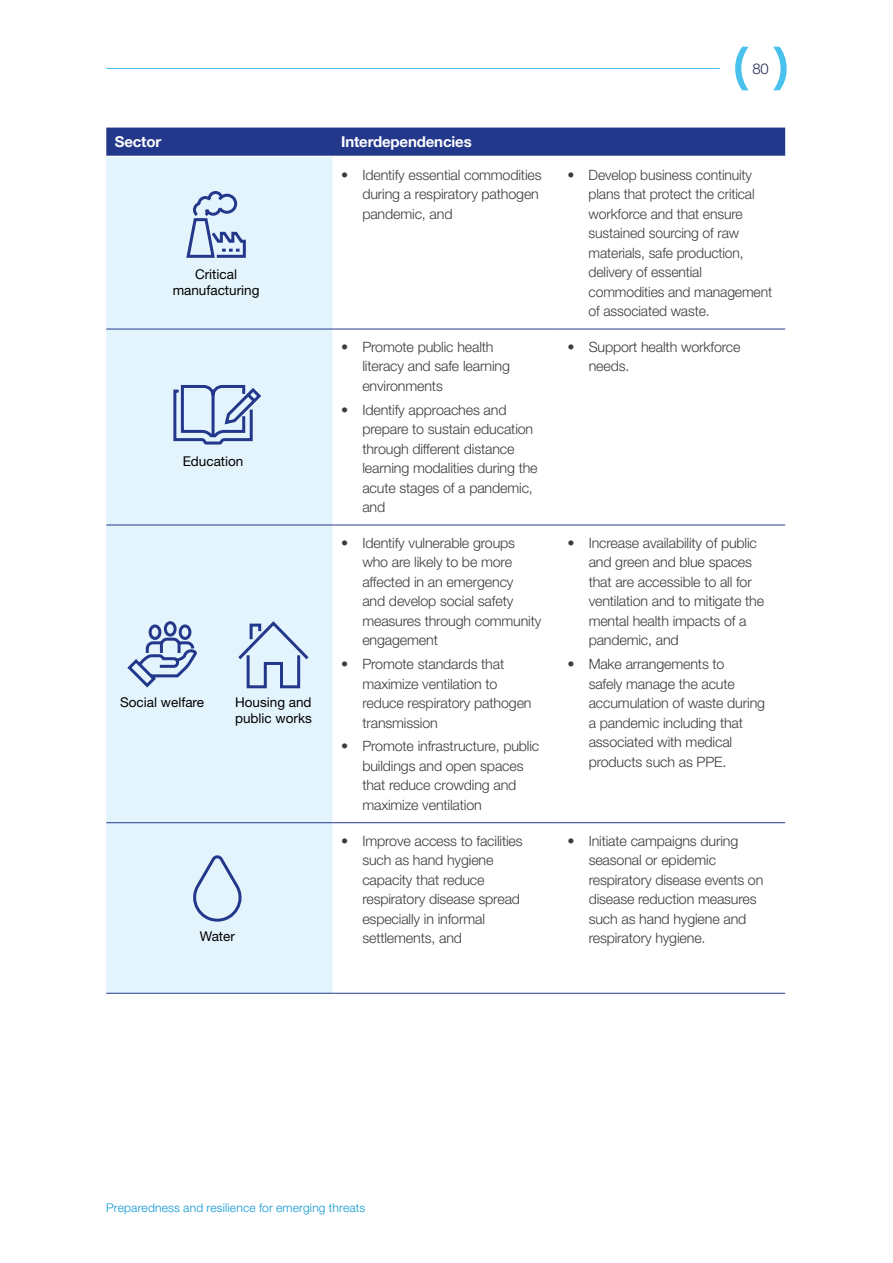
<style>
.page{position:relative;width:893px;height:1263px;background:#fff}
.page>*{position:absolute;margin:0;border:0;box-sizing:border-box;transform-origin:0 0}
.t1{font:700 15px "Helvetica Neue LT Std";letter-spacing:-.01em;color:#fff}
.t2{font:300 14.85px "Helvetica Neue LT Std";color:#1f2954}
.t3{font:300 14.25px/19.5px "Helvetica Neue LT Std";letter-spacing:-.01em;color:#3c3c3b}
.t4{font:13.5px/16.2px "Helvetica Neue LT Std";color:#000}
.t5{font:300 12px "Helvetica Neue LT Std";letter-spacing:.015em;color:#0e97d5}
</style>
<div class="page">
<hr style="left:106px;top:68px;width:614px;height:1px;background:#48c1ec">
<svg style="left:735px;top:47px;width:52px;height:43px"></svg>
<div style="left:106px;top:128px;width:679px;height:28px;background:#24388b"></div>
<div style="left:106px;top:157px;width:227px;height:836px;background:#e4f4fd"></div>
<hr style="left:106px;top:329px;width:227px;height:1px;background:#24388b">
<hr style="left:333px;top:329px;width:226px;height:1px;background:#24388b">
<hr style="left:559px;top:329px;width:226px;height:1px;background:#24388b">
<hr style="left:106px;top:525px;width:227px;height:1px;background:#24388b">
<hr style="left:333px;top:525px;width:226px;height:1px;background:#24388b">
<hr style="left:559px;top:525px;width:226px;height:1px;background:#24388b">
<hr style="left:106px;top:822px;width:227px;height:1px;background:#24388b">
<hr style="left:333px;top:822px;width:226px;height:1px;background:#24388b">
<hr style="left:559px;top:822px;width:226px;height:1px;background:#24388b">
<hr style="left:106px;top:993px;width:227px;height:1px;background:#24388b">
<hr style="left:333px;top:993px;width:226px;height:1px;background:#24388b">
<hr style="left:559px;top:993px;width:226px;height:1px;background:#24388b">
<svg style="left:172px;top:383px;width:91px;height:64px;background:#b2c3df"></svg>
<svg style="left:125px;top:620px;width:75px;height:70px;background:#b9c9e3"></svg>
<svg style="left:235px;top:619px;width:77px;height:71px;background:#c5d6ea"></svg>
<svg style="left:185px;top:852px;width:61px;height:71px;background:#cddeef"></svg>
<svg style="left:184px;top:189px;width:63px;height:71px;background:#b9c9e3"></svg>
<p class="t2" style="left:752px;top:59px;width:18px">80</p>
<p class="t1" style="left:115px;top:132px;width:48px">Sector</p>
<p class="t1" style="left:341px;top:132px;width:132px">Interdependencies</p>
<p class="t3" style="left:362px;top:165px;width:181px;text-indent:-21px">• Identify essential commodities during a respiratory pathogen pandemic, and</p>
<p class="t3" style="left:589px;top:165px;width:185px;text-indent:-21px">• Develop business continuity plans that protect the critical workforce and that ensure sustained sourcing of raw materials, safe production, delivery of essential commodities and management of associated waste.</p>
<p class="t4" style="left:173px;top:266px;width:88px;text-align:center">Critical manufacturing</p>
<p class="t4" style="left:183px;top:453px;width:62px">Education</p>
<p class="t4" style="left:120px;top:694px;width:85px">Social welfare</p>
<p class="t4" style="left:235px;top:693px;width:78px">Housing and public works</p>
<p class="t4" style="left:200px;top:928px;width:37px">Water</p>
<p class="t3" style="left:362px;top:337px;width:149px;text-indent:-21px">• Promote public health literacy and safe learning environments</p>
<p class="t3" style="left:362px;top:400px;width:177px;text-indent:-21px">• Identify approaches and prepare to sustain education through different distance learning modalities during the acute stages of a pandemic, and</p>
<p class="t3" style="left:362px;top:533px;width:181px;text-indent:-21px">• Identify vulnerable groups who are likely to be more affected in an emergency<br>and develop social safety measures through community engagement</p>
<p class="t3" style="left:362px;top:654px;width:171px;text-indent:-21px">• Promote standards that maximize ventilation to reduce respiratory pathogen transmission</p>
<p class="t3" style="left:362px;top:736px;width:178px;text-indent:-21px">• Promote infrastructure, public buildings and open spaces that reduce crowding and maximize ventilation</p>
<p class="t3" style="left:589px;top:337px;width:153px;text-indent:-21px">• Support health workforce needs.</p>
<p class="t3" style="left:589px;top:533px;width:177px;text-indent:-21px">• Increase availability of public and green and blue spaces that are accessible to all for ventilation and to mitigate the mental health impacts of a pandemic, and</p>
<p class="t3" style="left:589px;top:654px;width:178px;text-indent:-21px">• Make arrangements to<br>safely manage the acute accumulation of waste during a pandemic including that associated with medical products such as PPE.</p>
<p class="t3" style="left:362px;top:830px;width:162px;text-indent:-21px">• Improve access to facilities such as hand hygiene capacity that reduce respiratory disease spread especially in informal settlements, and</p>
<p class="t3" style="left:589px;top:830px;width:176px;text-indent:-21px">• Initiate campaigns during seasonal or epidemic respiratory disease events on disease reduction measures such as hand hygiene and respiratory hygiene.</p>
<p class="t5" style="left:106px;top:1200px;width:260px">Preparedness and resilience for emerging threats</p>
</div>
